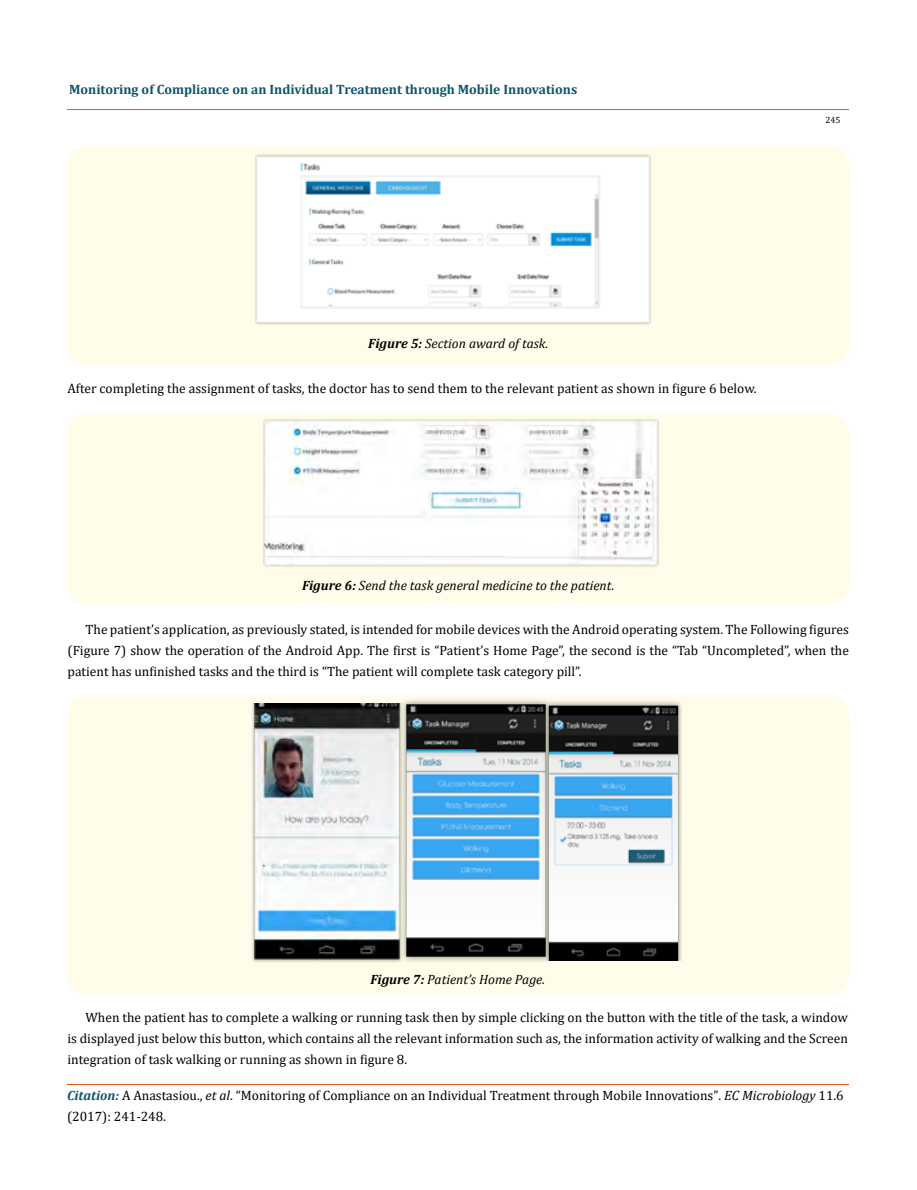
<style>
.page{position:relative;width:917px;height:1190px;background:#fff}
.page>*{position:absolute;margin:0;border:0;box-sizing:border-box;transform-origin:0 0}
.t1{font:13.5px/21px "Cambria";color:#000;text-align:justify}
.t2{font:italic 13.5px "Cambria";color:#000}
.t3{font:700 13.5px "Cambria";color:#0e546a}
.t4{font:9px "Cambria";color:#000}
.s1{font-weight:700}
.s2{font-weight:700;font-style:italic;color:#0e546a}
.s3{font-style:italic}
.s4{font-size:13.35px}
</style>
<div class="page">
<hr style="left:68px;top:109px;width:781px;height:1px;background:#e05d1a">
<div style="left:68px;top:147px;width:781px;height:218px;background:#fffde9;border-radius:18px"></div>
<img style="left:255px;top:154px;width:396px;height:171px">
<div style="left:68px;top:414px;width:781px;height:189px;background:#fffde9;border-radius:18px"></div>
<img style="left:263px;top:419px;width:396px;height:148px">
<div style="left:68px;top:696px;width:781px;height:298px;background:#fffde9;border-radius:18px"></div>
<img style="left:252px;top:703px;width:144px;height:259px">
<img style="left:396px;top:700px;width:158px;height:262px">
<img style="left:539px;top:700px;width:142px;height:260px">
<p class="t3" style="left:69px;top:80px;width:509px">Monitoring of Compliance on an Individual Treatment through Mobile Innovations</p>
<p class="t4" style="left:825px;top:115px;width:16px">245</p>
<p class="t2" style="left:368px;top:334px;width:182px"><span class="s1">Figure 5:</span> Section award of task.</p>
<p class="t1" style="left:68px;top:378px;width:690px">After completing the assignment of tasks, the doctor has to send them to the relevant patient as shown in figure 6 below.</p>
<p class="t2" style="left:302px;top:576px;width:314px"><span class="s1">Figure 6:</span> Send the task general medicine to the patient.</p>
<p class="t1" style="left:68px;top:618px;width:783px;text-indent:18px">The patient’s application, as previously stated, is intended for mobile devices with the Android operating system. The Following figures (Figure 7) show the operation of the Android App. The first is “Patient’s Home Page”, the second is the “Tab “Uncompleted”, when the patient has unfinished tasks and the third is “The patient will complete task category pill”.</p>
<p class="t2" style="left:370px;top:970px;width:176px"><span class="s1">Figure 7:</span> Patient’s Ηome Page.</p>
<p class="t1" style="left:68px;top:1006px;width:782px;text-indent:18px">When the patient has to complete a walking or running task then by simple clicking on the button with the title of the task, a window is displayed just below this button, which contains all the relevant information such as, the information activity of walking and the Screen integration of task walking or running as shown in figure 8.</p>
<p class="t1" style="left:67px;top:1085px;width:778px"><span class="s2">Citation:</span> A Anastasiou., <span class="s3">et al</span>. “Monitoring of Compliance on an Individual Treatment through Mobile Innovations”<span class="s4">.</span> <span class="s3">EC Microbiology</span> <span class="s4">11</span>.6 (2017): 241-248.</p>
</div>
